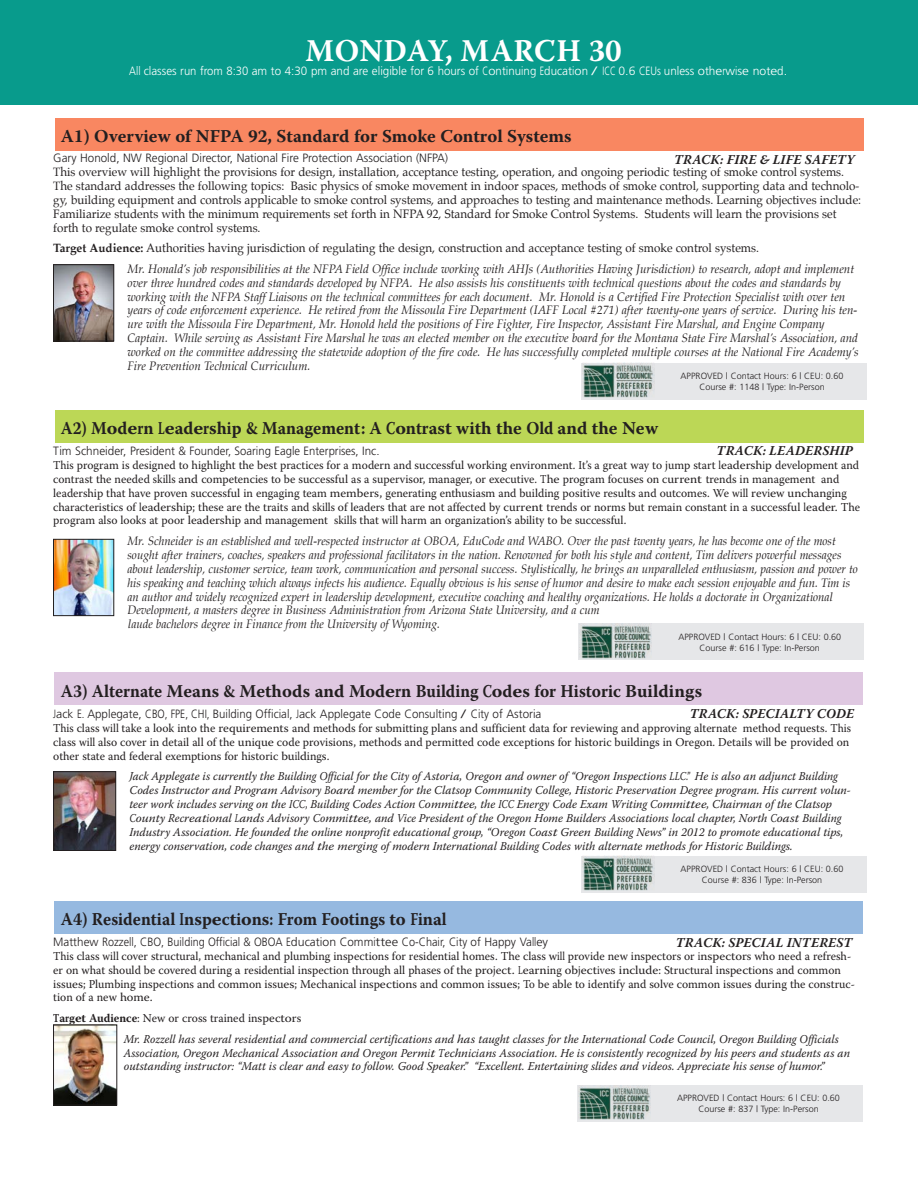
<style>
.page{position:relative;width:918px;height:1188px;background:#fff}
.page>*{position:absolute;margin:0;border:0;box-sizing:border-box;transform-origin:0 0}
.t1{font:700 31.5px "Warnock Pro";letter-spacing:.03em;color:#fff}
.t2{font:700 18px "Warnock Pro";color:#231f20;scale:.93 1}
.t3{font:700 18px "Warnock Pro";color:#231f20;scale:.91 1}
.t4{font:700 18px "Warnock Pro";color:#231f20}
.t5{font:italic 700 13.5px "Warnock Pro";letter-spacing:.025em;color:#231f20}
.t6{font:12px/13.8px "Warnock Pro";color:#231f20;scale:.92 1}
.t7{font:italic 12px/13.8px "Palatino";color:#231f20}
.t8{font:italic 12px/13.8px "Warnock Pro";color:#231f20;scale:.94 1}
.t9{font:italic 12px/13.8px "Palatino";color:#231f20;scale:.95 1}
.t10{font:12px/13.8px "Palatino";color:#231f20}
.t11{font:300 12px "Frutiger";color:#231f20}
.t12{font:italic 12px/20.7px "Warnock Pro";color:#231f20}
.t13{font:300 12px "Frutiger";color:#fff;scale:.85 1}
.t14{font:300 12px "Frutiger";color:#231f20;scale:.72 1}
.t15{font:300 9px/10.8px "Frutiger";color:#231f20;text-align:center}
.s1{font-weight:700;font-style:normal}
.s2{font-style:normal}
</style>
<div class="page">
<div style="left:55px;top:410px;width:808px;height:33px;background:#bcd756"></div>
<div style="left:54px;top:672px;width:809px;height:33px;background:#dfc8e1"></div>
<div style="left:54px;top:902px;width:809px;height:32px;background:#96b9e0"></div>
<div style="left:55px;top:118px;width:809px;height:33px;background:#f98761"></div>
<div style="left:0;top:0;width:918px;height:105px;background:#089b8c"></div>
<img style="left:55px;top:266px;width:57px;height:73px">
<div style="left:53px;top:264px;width:61px;height:77px;border:1px solid #231f20"></div>
<img style="left:55px;top:541px;width:57px;height:73px">
<div style="left:53px;top:539px;width:61px;height:77px;border:1px solid #231f20"></div>
<img style="left:55px;top:773px;width:59px;height:76px">
<div style="left:53px;top:771px;width:63px;height:80px;border:1px solid #231f20"></div>
<img style="left:55px;top:1027px;width:60px;height:76px">
<div style="left:53px;top:1025px;width:64px;height:80px;border:1px solid #231f20"></div>
<div style="left:581px;top:363px;width:285px;height:37px;background:#e6e7e9"></div>
<img style="left:582px;top:363px;width:72px;height:35px">
<div style="left:579px;top:624px;width:285px;height:36px;background:#e6e7e9"></div>
<img style="left:580px;top:623px;width:72px;height:36px">
<div style="left:581px;top:856px;width:285px;height:37px;background:#e6e7e9"></div>
<img style="left:582px;top:856px;width:72px;height:35px">
<div style="left:578px;top:1085px;width:285px;height:37px;background:#e6e7e9"></div>
<img style="left:579px;top:1085px;width:72px;height:35px">
<h1 class="t1" style="left:306px;top:31px;width:318px">Monday, March 30</h1>
<p class="t13" style="left:129px;top:64px;width:776px">All classes run from 8:30 am to 4:30 pm and are eligible for 6 hours of Continuing Education / ICC 0.6 CEUs unless otherwise noted.</p>
<h2 class="t4" style="left:61px;top:125px;width:512px">A1) Overview of NFPA 92, Standard for Smoke Control Systems</h2>
<p class="t11" style="left:53px;top:151px;width:396px">Gary Honold, NW Regional Director, National Fire Protection Association (NFPA)</p>
<p class="t10" style="left:53px;top:166px;width:809px">This overview will highlight the provisions for design, installation, acceptance testing, operation, and ongoing periodic testing of smoke control systems.<br>The standard addresses the following topics: Basic physics of smoke movement in indoor spaces, methods of smoke control, supporting data and technolo&shy;gy, building equipment and controls applicable to smoke control systems, and approaches to testing and maintenance methods. Learning objectives include:<br>Familiarize students with the minimum requirements set forth in NFPA 92, Standard for Smoke Control Systems. Students will learn the provisions set forth to regulate smoke control systems.</p>
<p class="t7" style="left:128px;top:239px;width:728px;line-height:20.7px;text-indent:-74px"><span class="s1">Target Audience:</span> <span class="s2">Authorities having jurisdiction of regulating the design, construction and acceptance testing of smoke control systems.<br></span>Mr. Honald’s job responsibilities at the NFPA Field Office include working with AHJs (Authorities Having Jurisdiction) to research, adopt and implement</p>
<p class="t7" style="left:128px;top:277px;width:733px">over three hundred codes and standards developed by NFPA. He also assists his constituents with technical questions about the codes and standards by working with the NFPA Staff Liaisons on the technical committees for each document. Mr. Honold is a Certified Fire Protection Specialist with over ten years of code enforcement experience. He retired from the Missoula Fire Department (IAFF Local #271) after twenty-one years of service. During his ten&shy;ure with the Missoula Fire Department, Mr. Honold held the positions of Fire Fighter, Fire Inspector, Assistant Fire Marshal, and Engine Company Captain. While serving as Assistant Fire Marshal he was an elected member on the executive board for the Montana State Fire Marshal’s Association, and worked on the committee addressing the statewide adoption of the fire code. He has successfully completed multiple courses at the National Fire Academy’s Fire Prevention Technical Curriculum.</p>
<p class="t5" style="left:674px;top:152px;width:182px">TRACK: FIRE &amp; LIFE SAFETY</p>
<p class="t15" style="left:681px;top:371px;width:164px">APPROVED | Contact Hours: 6 | CEU: 0.60<br>Course #: 1148 | Type: In-Person</p>
<h2 class="t3" style="left:61px;top:418px;width:658px">A2) Modern Leadership &amp; Management: A Contrast with the Old and the New</h2>
<p class="t11" style="left:53px;top:444px;width:328px">Tim Schneider, President &amp; Founder, Soaring Eagle Enterprises, Inc.</p>
<p class="t6" style="left:53px;top:458px;width:879px">This program is designed to highlight the best practices for a modern and successful working environment. It’s a great way to jump start leadership development and contrast the needed skills and competencies to be successful as a supervisor, manager, or executive. The program focuses on current trends in management and leadership that have proven successful in engaging team members, generating enthusiasm and building positive results and outcomes. We will review unchanging characteristics of leadership; these are the traits and skills of leaders that are not affected by current trends or norms but remain constant in a successful leader. The program also looks at poor leadership and management skills that will harm an organization’s ability to be successful.</p>
<p class="t9" style="left:128px;top:535px;width:770px">Mr. Schneider is an established and well-respected instructor at OBOA, EduCode and WABO. Over the past twenty years, he has become one of the most sought after trainers, coaches, speakers and professional facilitators in the nation. Renowned for both his style and content, Tim delivers powerful messages about leadership, customer service, team work, communication and personal success. Stylistically, he brings an unparalleled enthusiasm, passion and power to his speaking and teaching which always infects his audience. Equally obvious is his sense of humor and desire to make each session enjoyable and fun. Tim is an author and widely recognized expert in leadership development, executive coaching and healthy organizations. He holds a doctorate in Organizational Development, a masters degree in Business Administration from Arizona State University, and a cum<br>laude bachelors degree in Finance from the University of Wyoming.</p>
<p class="t5" style="left:717px;top:442px;width:138px">TRACK: LEADERSHIP</p>
<p class="t15" style="left:678px;top:631px;width:164px">APPROVED | Contact Hours: 6 | CEU: 0.60<br>Course #: 616 | Type: In-Person</p>
<h2 class="t2" style="left:61px;top:681px;width:691px">A3) Alternate Means &amp; Methods and Modern Building Codes for Historic Buildings</h2>
<p class="t14" style="left:53px;top:707px;width:679px">Jack E. Applegate, CBO, FPE, CHI, Building Official, Jack Applegate Code Consulting / City of Astoria</p>
<p class="t6" style="left:53px;top:721px;width:869px">This class will take a look into the requirements and methods for submitting plans and sufficient data for reviewing and approving alternate method requests. This class will also cover in detail all of the unique code provisions, methods and permitted code exceptions for historic buildings in Oregon. Details will be provided on other state and federal exemptions for historic buildings.</p>
<p class="t8" style="left:129px;top:769px;width:769px">Jack Applegate is currently the Building Official for the City of Astoria, Oregon and owner of “Oregon Inspections LLC.” He is also an adjunct Building Codes Instructor and Program Advisory Board member for the Clatsop Community College, Historic Preservation Degree program. His current volun&shy;teer work includes serving on the ICC, Building Codes Action Committee, the ICC Energy Code Exam Writing Committee, Chairman of the Clatsop County Recreational Lands Advisory Committee, and Vice President of the Oregon Home Builders Associations local chapter, North Coast Building Industry Association. He founded the online nonprofit educational group, “Oregon Coast Green Building News” in 2012 to promote educational tips, energy conservation, code changes and the merging of modern International Building Codes with alternate methods for Historic Buildings.</p>
<p class="t5" style="left:690px;top:705px;width:166px">TRACK: SPECIALT Y CODE</p>
<p class="t15" style="left:681px;top:863px;width:164px">APPROVED | Contact Hours: 6 | CEU: 0.60<br>Course #: 836 | Type: In-Person</p>
<h2 class="t2" style="left:61px;top:909px;width:416px">A4) Residential Inspections: From Footings to Final</h2>
<p class="t11" style="left:53px;top:935px;width:496px">Matthew Rozzell, CBO, Building Official &amp; OBOA Education Committee Co-Chair, City of Happy Valley</p>
<p class="t6" style="left:53px;top:949px;width:873px">This class will cover structural, mechanical and plumbing inspections for residential homes. The class will provide new inspectors or inspectors who need a refresh&shy;er on what should be covered during a residential inspection through all phases of the project. Learning objectives include: Structural inspections and common issues; Plumbing inspections and common issues; Mechanical inspections and common issues; To be able to identify and solve common issues during the construc&shy;tion of a new home.</p>
<p class="t12" style="left:124px;top:1008px;width:716px;text-indent:-71px"><span class="s1">Target Audience</span><span class="s2">: New or cross trained inspectors<br></span>Mr. Rozzell has several residential and commercial certifications and has taught classes for the International Code Council, Oregon Building Officials</p>
<p class="t8" style="left:124px;top:1046px;width:774px">Association, Oregon Mechanical Association and Oregon Permit Technicians Association. He is consistently recognized by his peers and students as an outstanding instructor: “Matt is clear and easy to follow. Good Speaker.” “Excellent. Entertaining slides and videos. Appreciate his sense of humor.”</p>
<p class="t5" style="left:676px;top:935px;width:178px">TRACK: SPECIAL INTEREST</p>
<p class="t15" style="left:677px;top:1093px;width:164px">APPROVED | Contact Hours: 6 | CEU: 0.60<br>Course #: 837 | Type: In-Person</p>
</div>
